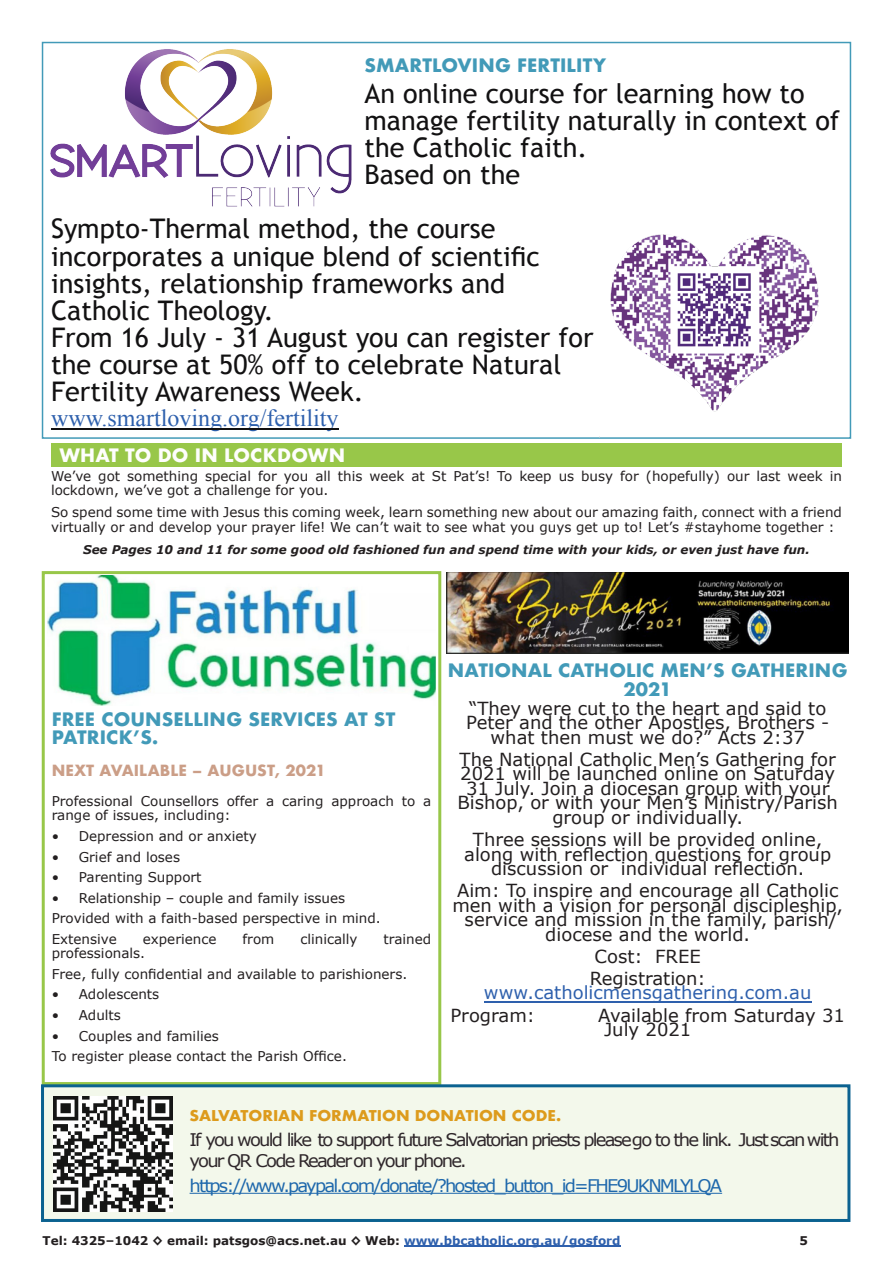
<style>
.page{position:relative;width:893px;height:1263px;background:#fff}
.page>*{position:absolute;margin:0;border:0;box-sizing:border-box;transform-origin:0 0}
.t1{font:27px/27px "Trebuchet MS";color:#121112}
.t2{font:24px "Times New Roman";color:#2e60ad}
.t3{font:18px/14.5px "Verdana";color:#231f20;text-align:center}
.t4{font:700 18px/18.6px "Futura";letter-spacing:.005em;color:#429ab8}
.t5{font:18px "Verdana";color:#2e60ad}
.t6{font:700 18px "Futura";letter-spacing:.005em;color:#fefefd}
.t7{font:17.4px/20.9px "Verdana";letter-spacing:-.105em;color:#2f272b}
.t8{font:17.4px "Verdana";letter-spacing:-.105em;color:#1e68ac}
.t9{font:700 15px "Futura";letter-spacing:.005em;color:#cb9e87}
.t10{font:700 14.55px "Futura";color:#dd9b1c}
.t11{font:13.5px/20.5px "Verdana";color:#231f20}
.t12{font:italic 700 12px "Verdana";color:#231f20}
.t13{font:700 12px "Verdana";color:#231f20}
.s1{color:#2e60ad}
</style>
<div class="page">
<hr style="left:404px;top:1245px;width:217px;height:2px;background:#2e60ad">
<div style="left:42px;top:571px;width:399px;height:514px;border:3px solid #98c749"></div>
<img style="left:48px;top:576px;width:387px;height:129px">
<div style="left:43px;top:1086px;width:806px;height:134px;background:#f3f8eb"></div>
<hr style="left:190px;top:1193px;width:532px;height:1px;background:#1e68ac">
<div style="left:41px;top:1084px;width:809px;height:138px;border:3px solid #0b6290"></div>
<img style="left:53px;top:1096px;width:120px;height:116px">
<hr style="left:51px;top:428px;width:287px;height:1px;background:#121112">
<div style="left:51px;top:443px;width:791px;height:23px;background:#98c749"></div>
<img style="left:599px;top:178px;width:251px;height:259px">
<img style="left:43px;top:43px;width:316px;height:168px">
<hr style="left:484px;top:1001px;width:327px;height:1px;background:#2e60ad">
<img style="left:446px;top:573px;width:403px;height:81px">
<h3 class="t4" style="left:364px;top:58px;width:243px">SMARTLOVING FERTILITY</h3>
<h1 class="t1" style="left:364px;top:83px;width:477px">An online course for learning how to manage fertility naturally in context of the Catholic faith.<br>Based on the</h1>
<p class="t1" style="left:51px;top:218px;width:544px">Sympto-Thermal method, the course incorporates a unique blend of scientific insights, relationship frameworks and Catholic Theology.<br>From 16 July - 31 August you can register for the course at 50% off to celebrate Natural Fertility Awareness Week.</p>
<h2 class="t2" style="left:51px;top:409px;width:289px">www.smartloving.org/fertility</h2>
<h3 class="t6" style="left:60px;top:447px;width:287px">WHAT TO DO IN LOCKDOWN</h3>
<p class="t11" style="left:51px;top:469px;width:792px;line-height:14.5px">We’ve got something special for you all this week at St Pat’s! To keep us busy for (hopefully) our last week in lockdown, we’ve got a challenge for you.</p>
<p class="t11" style="left:51px;top:506px;width:792px;line-height:14.5px">So spend some time with Jesus this coming week, learn something new about our amazing faith, connect with a friend virtually or and develop your prayer life! We can’t wait to see what you guys get up to! Let’s #stayhome together :</p>
<p class="t12" style="left:83px;top:545px;width:728px">See Pages 10 and 11 for some good old fashioned fun and spend time with your kids, or even just have fun.</p>
<h3 class="t4" style="left:52px;top:712px;width:345px">FREE COUNSELLING SERVICES AT ST<br>PATRICK’S.</h3>
<p class="t9" style="left:52px;top:764px;width:275px">NEXT AVAILABLE – AUGUST, 2021</p>
<p class="t11" style="left:52px;top:795px;width:381px;line-height:14.5px">Professional Counsellors offer a caring approach to a range of issues, including:</p>
<p class="t11" style="left:52px;top:827px;width:207px">• Depression and or anxiety</p>
<p class="t11" style="left:52px;top:847px;width:130px">• Grief and loses</p>
<p class="t11" style="left:52px;top:868px;width:151px">• Parenting Support</p>
<p class="t11" style="left:52px;top:889px;width:330px">• Relationship – couple and family issues<br>Provided with a faith-based perspective in mind.<br>Extensive</p>
<p class="t11" style="left:143px;top:930px;width:75px">experience</p>
<p class="t11" style="left:242px;top:930px;width:33px">from</p>
<p class="t11" style="left:300px;top:930px;width:59px">clinically</p>
<p class="t11" style="left:384px;top:930px;width:49px">trained</p>
<p class="t11" style="left:52px;top:944px;width:357px">professionals.<br>Free, fully confidential and available to parishioners.</p>
<p class="t11" style="left:52px;top:985px;width:109px">• Adolescents</p>
<p class="t11" style="left:52px;top:1006px;width:71px">• Adults</p>
<p class="t11" style="left:52px;top:1026px;width:297px">• Couples and families<br>To register please contact the Parish Office.</p>
<h3 class="t4" style="left:448px;top:663px;width:401px;text-align:center">NATIONAL CATHOLIC MEN’S GATHERING<br>2021</h3>
<h3 class="t3" style="left:466px;top:702px;width:364px">“They were cut to the heart and said to<br>Peter and the other Apostles, Brothers - what then must we do?” Acts 2:37</h3>
<h3 class="t3" style="left:458px;top:753px;width:382px">The National Catholic Men’s Gathering for 2021 will be launched online on Saturday 31 July. Join a diocesan group with your Bishop, or with your Men’s Ministry/Parish group or individually.</h3>
<h3 class="t3" style="left:464px;top:834px;width:368px">Three sessions will be provided online, along with reflection questions for group discussion or individual reflection.</h3>
<h3 class="t3" style="left:452px;top:885px;width:392px">Aim: To inspire and encourage all Catholic men with a vision for personal discipleship, service and mission in the family, parish/ diocese and the world.</h3>
<h3 class="t3" style="left:590px;top:947px;width:118px;line-height:22px;text-align:left">Cost: FREE<br>Registration:</h3>
<h3 class="t5" style="left:484px;top:986px;width:329px">www.catholicmensgathering.com.au</h3>
<h3 class="t3" style="left:450px;top:1009px;width:86px">Program:</h3>
<h3 class="t3" style="left:604px;top:1009px;width:242px;text-align:left;text-indent:-6px">Available from Saturday 31<br>July 2021</h3>
<p class="t10" style="left:190px;top:1108px;width:373px">SALVATORIAN FORMATION DONATION CODE.</p>
<p class="t7" style="left:190px;top:1130px;width:651px">If you would like to support future Salvatorian priests pleasego to the link. Just scan with your QR Code Reader on your phone.</p>
<p class="t8" style="left:190px;top:1178px;width:534px">https://www.paypal.com/donate/?hosted_button_id=FHE9UKNMLYLQA</p>
<p class="t13" style="left:43px;top:1235px;width:580px">Tel: 4325–1042 ◊ email: patsgos@acs.net.au ◊ Web: <span class="s1">www.bbcatholic.org.au/gosford</span></p>
<p class="t13" style="left:799px;top:1235px;width:10px">5</p>
</div>
